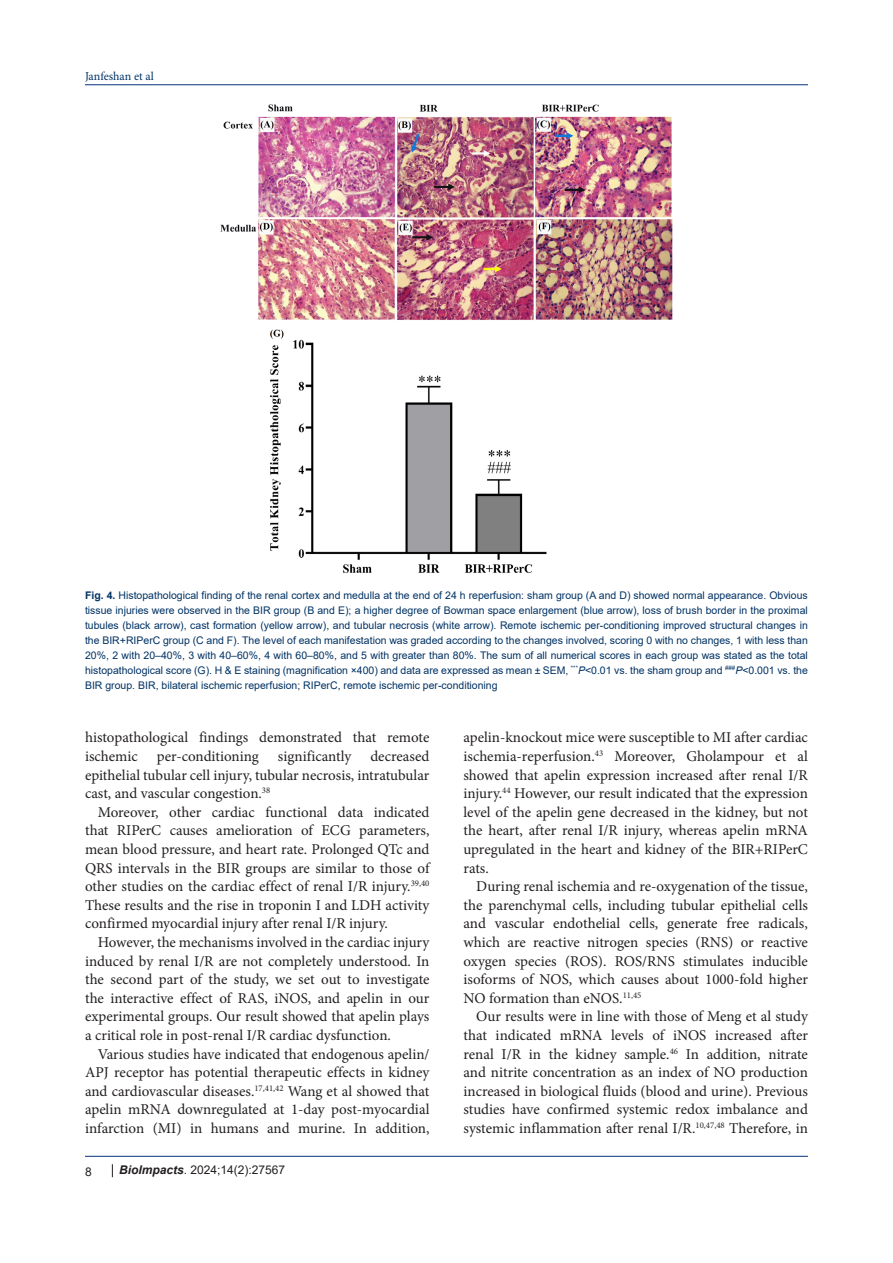
<style>
.page{position:relative;width:893px;height:1263px;background:#fff}
.page>*{position:absolute;margin:0;border:0;box-sizing:border-box;transform-origin:0 0}
.t1{font:15px/18.6px "Minion Pro";color:#231f20;text-align:justify}
.t2{font:12px "Arial";color:#231f20}
.t3{font:12px "Minion Pro";letter-spacing:-.005em;color:#003466}
.t4{font:10.5px/15px "Arial";color:#003264;text-align:justify}
.s1{font-weight:700}
.s2{font-style:italic}
.s3{font-weight:700;font-style:italic}
</style>
<div class="page">
<hr style="left:85px;top:84px;width:723px;height:1px;background:#053278">
<hr style="left:85px;top:1156px;width:723px;height:1px;background:#053278">
<svg style="left:112px;top:1164px;width:1px;height:13px"></svg>
<img style="left:220px;top:103px;width:453px;height:470px">
<p class="t3" style="left:85px;top:68px;width:70px">Janfeshan et al</p>
<p class="t4" style="left:85px;top:587px;width:724px"><span class="s1">Fig. 4.</span> Histopathological finding of the renal cortex and medulla at the end of 24 h reperfusion: sham group (A and D) showed normal appearance. Obvious tissue injuries were observed in the BIR group (B and E); a higher degree of Bowman space enlargement (blue arrow), loss of brush border in the proximal tubules (black arrow), cast formation (yellow arrow), and tubular necrosis (white arrow). Remote ischemic per-conditioning improved structural changes in the BIR+RIPerC group (C and F). The level of each manifestation was graded according to the changes involved, scoring 0 with no changes, 1 with less than 20%, 2 with 20–40%, 3 with 40–60%, 4 with 60–80%, and 5 with greater than 80%. The sum of all numerical scores in each group was stated as the total histopathological score (G). H &amp; E staining (magnification ×400) and data are expressed as mean ± SEM, <sup>***</sup><span class="s2">P</span>&lt;0.01 vs. the sham group and <sup>###</sup><span class="s2">P</span>&lt;0.001 vs. the BIR group. BIR, bilateral ischemic reperfusion; RIPerC, remote ischemic per-conditioning</p>
<p class="t1" style="left:85px;top:728px;width:346px">histopathological findings demonstrated that remote ischemic</p>
<p class="t1" style="left:85px;top:747px;width:346px;text-indent:285px">decreased epithelial tubular cell injury, tubular necrosis, intratubular cast, and vascular congestion.<sup>38</sup></p>
<p class="t1" style="left:85px;top:803px;width:346px;text-indent:13px">Moreover, other cardiac functional data indicated that RIPerC causes amelioration of ECG parameters, mean blood pressure, and heart rate. Prolonged QTc and QRS intervals in the BIR groups are similar to those of other studies on the cardiac effect of renal I/R injury.<sup>39,40<br></sup>These results and the rise in troponin I and LDH activity confirmed myocardial injury after renal I/R injury.</p>
<p class="t1" style="left:85px;top:933px;width:346px;text-indent:13px">However, the mechanisms involved in the cardiac injury induced by renal I/R are not completely understood. In the second part of the study, we set out to investigate the interactive effect of RAS, iNOS, and apelin in our experimental groups. Our result showed that apelin plays a critical role in post-renal I/R cardiac dysfunction.</p>
<p class="t1" style="left:85px;top:1044px;width:346px;text-indent:13px">Various studies have indicated that endogenous apelin/ APJ receptor has potential therapeutic effects in kidney and cardiovascular diseases.<sup>17,41,42</sup> Wang et al showed that apelin mRNA downregulated at 1-day post‐myocardial infarction (MI) in humans and murine. In addition,</p>
<p class="t1" style="left:157px;top:747px;width:104px">per-conditioning</p>
<p class="t1" style="left:278px;top:747px;width:75px">significantly</p>
<p class="t2" style="left:85px;top:1163px;width:8px">8</p>
<p class="t2" style="left:119px;top:1162px;width:168px"><span class="s3">BioImpacts</span>. 2024;14(2):27567</p>
<p class="t1" style="left:463px;top:728px;width:346px">apelin-knockout mice were susceptible to MI after cardiac ischemia-reperfusion.<sup>43</sup> Moreover, Gholampour et al showed that apelin expression increased after renal I/R injury.<sup>44</sup> However, our result indicated that the expression level of the apelin gene decreased in the kidney, but not the heart, after renal I/R injury, whereas apelin mRNA upregulated in the heart and kidney of the BIR+RIPerC rats.</p>
<p class="t1" style="left:463px;top:877px;width:346px;text-indent:13px">During renal ischemia and re-oxygenation of the tissue, the parenchymal cells, including tubular epithelial cells and vascular endothelial cells, generate free radicals, which are reactive nitrogen species (RNS) or reactive oxygen species (ROS). ROS/RNS stimulates inducible isoforms of NOS, which causes about 1000-fold higher NO formation than eNOS.<sup>11,45</sup></p>
<p class="t1" style="left:463px;top:1007px;width:346px;text-indent:13px">Our results were in line with those of Meng et al study that indicated mRNA levels of iNOS increased after renal I/R in the kidney sample.<sup>46</sup> In addition, nitrate and nitrite concentration as an index of NO production increased in biological fluids (blood and urine). Previous studies have confirmed systemic redox imbalance and systemic inflammation after renal I/R.<sup>10,47,48</sup> Therefore, in</p>
</div>
